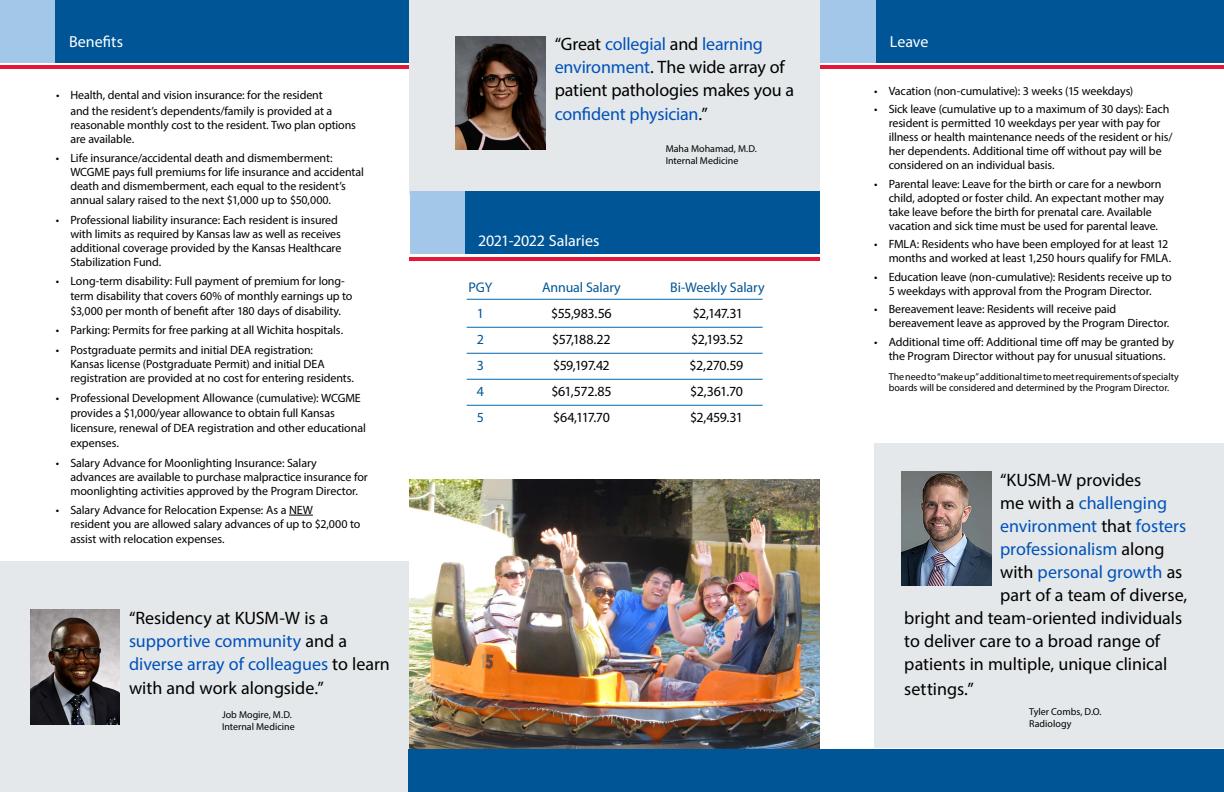
<style>
.page{position:relative;width:1224px;height:792px;background:#fff}
.page>*{position:absolute;margin:0;border:0;box-sizing:border-box;transform-origin:0 0}
.t1{font:18px/23.3px "Myriad Pro";letter-spacing:-.005em;color:#000}
.t2{font:18px "Myriad Pro";color:#0052bb}
.t3{font:16px "Myriad Pro";color:#fff}
.t4{font:14px "Myriad Pro";letter-spacing:-.035em;color:#000}
.t5{font:14px "Myriad Pro";letter-spacing:-.01em;color:#005596}
.t6{font:12px/14px "Myriad Pro";letter-spacing:-.01em;color:#000}
.t7{font:10px/12px "Myriad Pro";color:#000}
.s1{color:#0051ba}
.s2{color:#000}
</style>
<div class="page">
<img style="left:410px;top:480px;width:410px;height:269px">
<hr style="left:0;top:65px;width:414px;height:4px;background:#e31837">
<div style="left:873px;top:0;width:351px;height:62px;background:#005596"></div>
<div style="left:54px;top:0;width:356px;height:62px;background:#005596"></div>
<svg style="left:289px;top:515px;width:24px;height:1px"></svg>
<div style="left:0;top:562px;width:409px;height:230px;background:#e4e8ea"></div>
<div style="left:409px;top:749px;width:815px;height:43px;background:#005596"></div>
<hr style="left:818px;top:65px;width:406px;height:4px;background:#e31837">
<div style="left:0;top:0;width:54px;height:62px;background:#a3c7e9"></div>
<div style="left:819px;top:0;width:57px;height:62px;background:#a3c7e9"></div>
<div style="left:874px;top:444px;width:350px;height:304px;background:#e4e8ea"></div>
<img style="left:901px;top:472px;width:90px;height:114px">
<img style="left:30px;top:610px;width:90px;height:115px">
<div style="left:410px;top:0;width:410px;height:194px;background:#e4e8ea"></div>
<img style="left:455px;top:36px;width:90px;height:114px">
<div style="left:465px;top:192px;width:355px;height:62px;background:#005596"></div>
<hr style="left:467px;top:299px;width:296px;height:1px;background:#0067b1">
<div style="left:410px;top:192px;width:55px;height:62px;background:#a3c7e9"></div>
<hr style="left:410px;top:257px;width:410px;height:4px;background:#e31837">
<hr style="left:467px;top:327px;width:296px;height:1px;background:#0067b1">
<hr style="left:467px;top:353px;width:296px;height:1px;background:#0067b1">
<hr style="left:467px;top:379px;width:296px;height:1px;background:#0067b1">
<hr style="left:467px;top:405px;width:296px;height:1px;background:#0067b1">
<h2 class="t3" style="left:69px;top:32px;width:56px">Benefits</h2>
<p class="t6" style="left:70px;top:87px;width:263px;line-height:16px;text-indent:-14px">• Health, dental and vision insurance: for the resident and the resident’s dependents/family is provided at a</p>
<p class="t6" style="left:70px;top:118px;width:287px">reasonable monthly cost to the resident. Two plan options are available.</p>
<p class="t6" style="left:70px;top:151px;width:295px;text-indent:-14px">• Life insurance/accidental death and dismemberment:<br>WCGME pays full premiums for life insurance and accidental death and dismemberment, each equal to the resident’s annual salary raised to the next $1,000 up to $50,000.</p>
<p class="t6" style="left:70px;top:213px;width:273px;text-indent:-14px">• Professional liability insurance: Each resident is insured with limits as required by Kansas law as well as receives additional coverage provided by the Kansas Healthcare Stabilization Fund.</p>
<p class="t6" style="left:70px;top:274px;width:284px;line-height:15px;text-indent:-14px">• Long-term disability: Full payment of premium for long&shy;term disability that covers 60% of monthly earnings up to $3,000 per month of benefit after 180 days of disability.</p>
<p class="t6" style="left:56px;top:323px;width:289px">• Parking: Permits for free parking at all Wichita hospitals.</p>
<p class="t6" style="left:70px;top:343px;width:285px;text-indent:-14px">• Postgraduate permits and initial DEA registration:<br>Kansas license (Postgraduate Permit) and initial DEA registration are provided at no cost for entering residents.</p>
<p class="t6" style="left:70px;top:390px;width:297px;line-height:15px;text-indent:-14px">• Professional Development Allowance (cumulative): WCGME provides a $1,000/year allowance to obtain full Kansas licensure, renewal of DEA registration and other educational expenses.</p>
<p class="t6" style="left:70px;top:456px;width:299px;text-indent:-14px">• Salary Advance for Moonlighting Insurance: Salary<br>advances are available to purchase malpractice insurance for moonlighting activities approved by the Program Director.</p>
<p class="t6" style="left:70px;top:502px;width:292px;line-height:14.5px;text-indent:-14px">• Salary Advance for Relocation Expense: As a NEW<br>resident you are allowed salary advances of up to $2,000 to assist with relocation expenses.</p>
<h1 class="t1" style="left:129px;top:606px;width:262px">“Residency at KUSM-W is a <span class="s1">supportive community</span> and a <span class="s1">diverse array of colleagues</span> to learn with and work alongside.”</h1>
<p class="t7" style="left:222px;top:708px;width:74px">Job Mogire, M.D.<br>Internal Medicine</p>
<h1 class="t1" style="left:555px;top:32px;width:241px">“Great <span class="s1">collegial</span> and <span class="s1">learning environment</span>. The wide array of patient pathologies makes you a <span class="s1">confident physician</span>.”</h1>
<p class="t7" style="left:666px;top:142px;width:93px">Maha Mohamad, M.D.<br>Internal Medicine</p>
<h2 class="t3" style="left:478px;top:230px;width:123px">2021-2022 Salaries</h2>
<p class="t5" style="left:469px;top:279px;width:25px">PGY</p>
<p class="t5" style="left:542px;top:279px;width:80px">Annual Salary</p>
<p class="t5" style="left:670px;top:279px;width:96px">Bi-Weekly Salary</p>
<p class="t5" style="left:477px;top:305px;width:9px">1</p>
<p class="t4" style="left:551px;top:305px;width:62px">$55,983.56</p>
<p class="t4" style="left:693px;top:305px;width:52px">$2,147.31</p>
<p class="t5" style="left:477px;top:331px;width:9px">2</p>
<p class="t4" style="left:552px;top:331px;width:60px">$57,188.22</p>
<p class="t4" style="left:691px;top:331px;width:54px">$2,193.52</p>
<p class="t5" style="left:477px;top:357px;width:9px">3</p>
<p class="t4" style="left:553px;top:357px;width:58px">$59,197.42</p>
<p class="t4" style="left:690px;top:357px;width:55px">$2,270.59</p>
<p class="t5" style="left:477px;top:383px;width:9px">4</p>
<p class="t4" style="left:551px;top:383px;width:62px">$61,572.85</p>
<p class="t4" style="left:690px;top:383px;width:54px">$2,361.70</p>
<p class="t5" style="left:477px;top:409px;width:9px">5</p>
<p class="t4" style="left:553px;top:409px;width:58px">$64,117.70</p>
<p class="t4" style="left:690px;top:409px;width:54px">$2,459.31</p>
<h2 class="t3" style="left:890px;top:32px;width:40px">Leave</h2>
<p class="t6" style="left:874px;top:84px;width:261px">• Vacation (non-cumulative): 3 weeks (15 weekdays)</p>
<p class="t6" style="left:889px;top:102px;width:285px;text-indent:-14px">• Sick leave (cumulative up to a maximum of 30 days): Each resident is permitted 10 weekdays per year with pay for illness or health maintenance needs of the resident or his/ her dependents. Additional time off without pay will be considered on an individual basis.</p>
<p class="t6" style="left:889px;top:177px;width:277px;text-indent:-14px">• Parental leave: Leave for the birth or care for a newborn child, adopted or foster child. An expectant mother may take leave before the birth for prenatal care. Available vacation and sick time must be used for parental leave.</p>
<p class="t6" style="left:874px;top:237px;width:298px;text-align:right">• FMLA: Residents who have been employed for at least 12 months and worked at least 1,250 hours qualify for FMLA.</p>
<p class="t6" style="left:874px;top:270px;width:299px;text-align:center">• Education leave (non-cumulative): Residents receive up to<br>5 weekdays with approval from the Program Director.</p>
<p class="t6" style="left:889px;top:302px;width:282px;text-indent:-14px">• Bereavement leave: Residents will receive paid bereavement leave as approved by the Program Director.</p>
<p class="t6" style="left:874px;top:335px;width:301px;text-align:center">• Additional time off: Additional time off may be granted by the Program Director without pay for unusual situations.</p>
<p class="t7" style="left:889px;top:371px;width:292px;line-height:11px">The need to “make up” additional time to meet requirements of specialty boards will be considered and determined by the Program Director.</p>
<h1 class="t1" style="left:1000px;top:468px;width:143px">“KUSM-W provides</h1>
<h1 class="t2" style="left:1000px;top:492px;width:169px"><span class="s2">me with a</span> challenging</h1>
<h1 class="t2" style="left:1000px;top:515px;width:188px">environment <span class="s2">that</span> fosters</h1>
<h1 class="t2" style="left:1000px;top:538px;width:166px">professionalism <span class="s2">along</span></h1>
<h1 class="t2" style="left:1000px;top:561px;width:184px"><span class="s2">with</span> personal growth <span class="s2">as</span></h1>
<h1 class="t1" style="left:1000px;top:583px;width:189px">part of a team of diverse,</h1>
<h1 class="t1" style="left:904px;top:606px;width:279px">bright and team-oriented individuals</h1>
<h1 class="t1" style="left:904px;top:629px;width:257px">to deliver care to a broad range of</h1>
<h1 class="t1" style="left:904px;top:652px;width:264px">patients in multiple, unique clinical</h1>
<h1 class="t1" style="left:904px;top:677px;width:71px">settings.”</h1>
<p class="t7" style="left:1029px;top:705px;width:74px">Tyler Combs, D.O.<br>Radiology</p>
</div>
